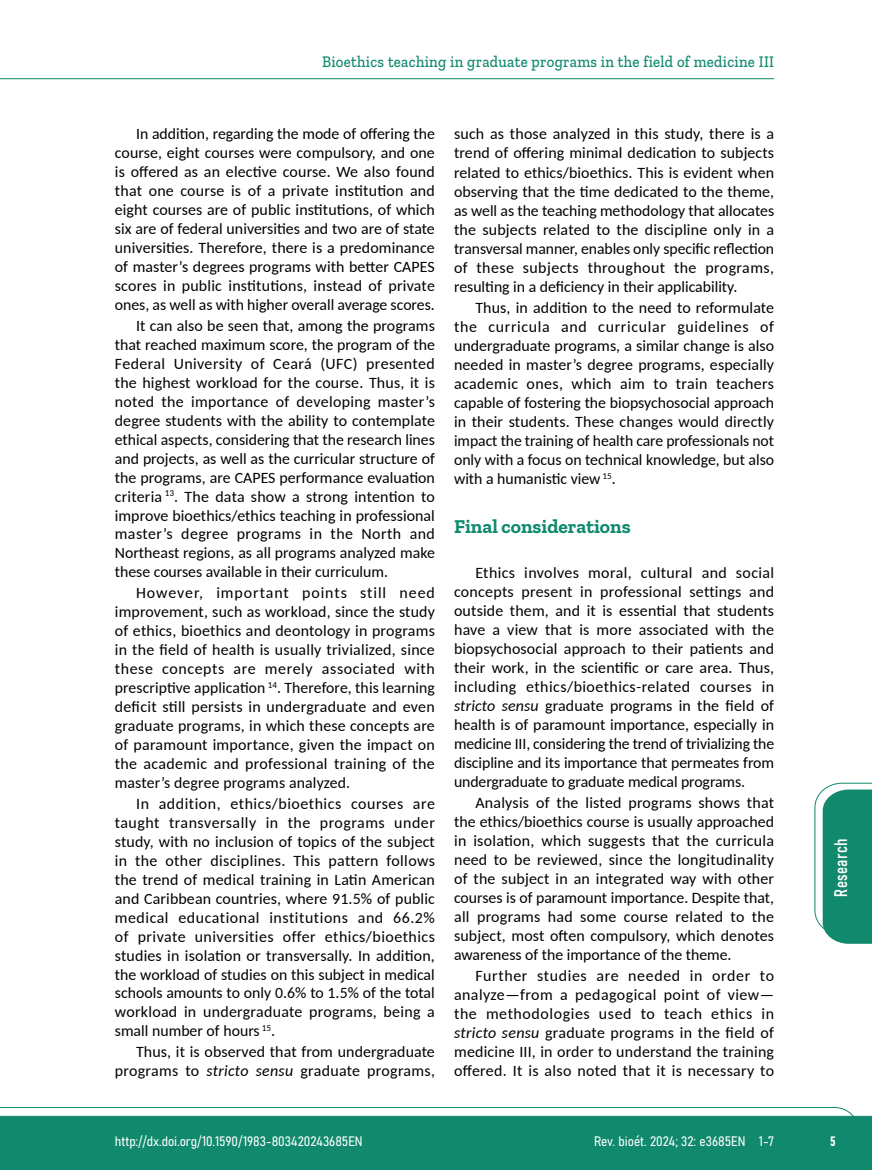
<style>
.page{position:relative;width:872px;height:1170px;background:#fff}
.page>*{position:absolute;margin:0;border:0;box-sizing:border-box;transform-origin:0 0}
.t1{font:700 19.5px "Zilla Slab";color:#108a6e}
.t2{font:18px "Bahnschrift";letter-spacing:.02em;color:#fff}
.t3{font:500 16.5px "Zilla Slab";letter-spacing:.02em;color:#10896d;scale:.9 1}
.t4{font:15.75px/18.9px "Carlito";color:#000;text-align:justify}
.t5{font:13.5px "Bahnschrift";color:#fff}
.s1{font-style:italic}
</style>
<div class="page">
<svg style="left:0;top:1107px;width:859px;height:62px;background:#2e977f"></svg>
<hr style="left:0;top:78px;width:774px;height:1px;background:#10896d">
<svg style="left:814px;top:782px;width:58px;height:161px"></svg>
<p class="t3" style="left:322px;top:53px;width:504px">Bioethics teaching in graduate programs in the field of medicine III</p>
<p class="t4" style="left:115px;top:124px;width:321px;text-indent:21px">In addition, regarding the mode of offering the course, eight courses were compulsory, and one is offered as an elective course. We also found that one course is of a private institution and eight courses are of public institutions, of which six are of federal universities and two are of state universities. Therefore, there is a predominance of master’s degrees programs with better CAPES scores in public institutions, instead of private ones, as well as with higher overall average scores.</p>
<p class="t4" style="left:115px;top:315px;width:322px;text-indent:21px">It can also be seen that, among the programs that reached maximum score, the program of the Federal University of Ceará (UFC) presented the highest workload for the course. Thus, it is noted the importance of developing master’s degree students with the ability to contemplate ethical aspects, considering that the research lines and projects, as well as the curricular structure of the programs, are CAPES performance evaluation criteria <sup>13</sup>. The data show a strong intention to improve bioethics/ethics teaching in professional master’s degree programs in the North and Northeast regions, as all programs analyzed make these courses available in their curriculum.</p>
<p class="t4" style="left:115px;top:583px;width:322px;text-indent:21px">However, important points still need improvement, such as workload, since the study of ethics, bioethics and deontology in programs in the field of health is usually trivialized, since these concepts are merely associated with prescriptive application <sup>14</sup>. Therefore, this learning deficit still persists in undergraduate and even graduate programs, in which these concepts are of paramount importance, given the impact on the academic and professional training of the master’s degree programs analyzed.</p>
<p class="t4" style="left:115px;top:793px;width:322px;text-indent:21px">In addition, ethics/bioethics courses are taught transversally in the programs under study, with no inclusion of topics of the subject in the other disciplines. This pattern follows the trend of medical training in Latin American and Caribbean countries, where 91.5% of public medical educational institutions and 66.2% of private universities offer ethics/bioethics studies in isolation or transversally. In addition, the workload of studies on this subject in medical schools amounts to only 0.6% to 1.5% of the total workload in undergraduate programs, being a small number of hours <sup>15</sup>.</p>
<p class="t4" style="left:115px;top:1041px;width:322px;text-align:right">Thus, it is observed that from undergraduate programs to <span class="s1">stricto sensu</span> graduate programs,</p>
<p class="t4" style="left:454px;top:124px;width:322px">such as those analyzed in this study, there is a trend of offering minimal dedication to subjects related to ethics/bioethics. This is evident when observing that the time dedicated to the theme, as well as the teaching methodology that allocates the subjects related to the discipline only in a transversal manner, enables only specific reflection of these subjects throughout the programs, resulting in a deficiency in their applicability.</p>
<p class="t4" style="left:454px;top:297px;width:322px;text-indent:21px">Thus, in addition to the need to reformulate the curricula and curricular guidelines of undergraduate programs, a similar change is also needed in master’s degree programs, especially academic ones, which aim to train teachers capable of fostering the biopsychosocial approach in their students. These changes would directly impact the training of health care professionals not only with a focus on technical knowledge, but also with a humanistic view <sup>15</sup>.</p>
<p class="t1" style="left:454px;top:515px;width:178px">Final considerations</p>
<p class="t4" style="left:454px;top:562px;width:321px;text-indent:21px">Ethics involves moral, cultural and social concepts present in professional settings and outside them, and it is essential that students have a view that is more associated with the biopsychosocial approach to their patients and their work, in the scientific or care area. Thus, including ethics/bioethics-related courses in <span class="s1">stricto sensu</span> graduate programs in the field of health is of paramount importance, especially in medicine III, considering the trend of trivializing the discipline and its importance that permeates from undergraduate to graduate medical programs.</p>
<p class="t4" style="left:454px;top:792px;width:321px;text-indent:21px">Analysis of the listed programs shows that the ethics/bioethics course is usually approached in isolation, which suggests that the curricula need to be reviewed, since the longitudinality of the subject in an integrated way with other courses is of paramount importance. Despite that, all programs had some course related to the subject, most often compulsory, which denotes awareness of the importance of the theme.</p>
<p class="t4" style="left:454px;top:965px;width:321px;text-indent:21px">Further studies are needed in order to analyze—from a pedagogical point of view— the methodologies used to teach ethics in <span class="s1">stricto sensu</span> graduate programs in the field of medicine III, in order to understand the training offered. It is also noted that it is necessary to</p>
<p class="t2" style="left:827px;top:896px;width:59px;rotate:-90deg">Research</p>
<p class="t5" style="left:115px;top:1131px;width:249px">http://dx.doi.org/10.1590/1983-803420243685EN</p>
<p class="t5" style="left:594px;top:1131px;width:181px">Rev. bioét. 2024; 32: e3685EN 1-7</p>
<p class="t5" style="left:830px;top:1130px;width:7px">5</p>
</div>
